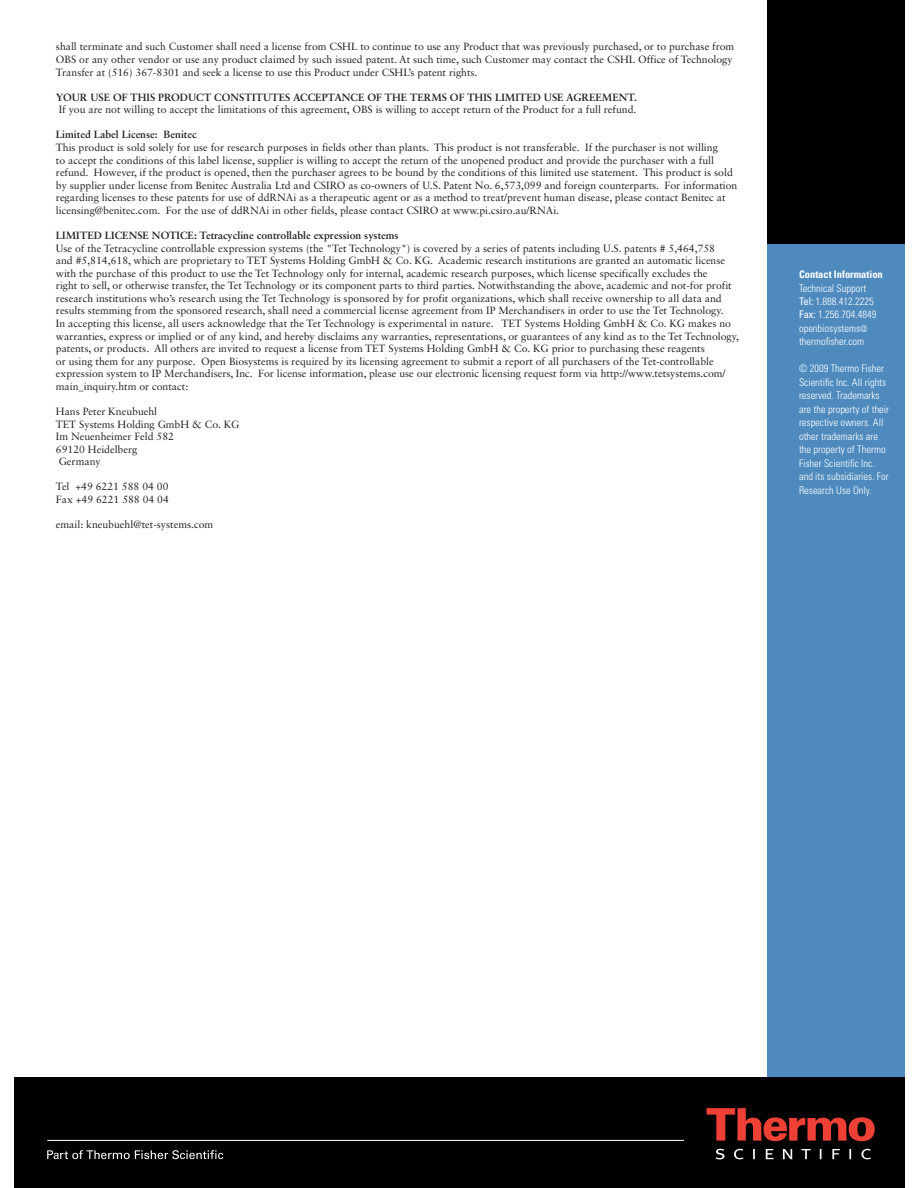
<style>
.page{position:relative;width:918px;height:1188px;background:#fff}
.page>*{position:absolute;margin:0;border:0;box-sizing:border-box;transform-origin:0 0}
.t1{font:10.5px/12.6px "Sabon LT Std";color:#231f20}
.t2{font:300 condensed 10.5px/13.5px "Univers LT Std";color:#fff}
.t3{font:700 10.5px "Sabon LT Std";color:#231f20}
.t4{font:700 condensed 10.5px "Univers LT Std";color:#fff}
.s1{font-weight:400}
.s2{font-size:9px}
</style>
<div class="page">
<div style="left:767px;top:243px;width:138px;height:945px;background:#4e8abe"></div>
<div style="left:767px;top:0;width:138px;height:243px;background:#000"></div>
<div style="left:14px;top:1078px;width:891px;height:110px;background:#000"></div>
<svg style="left:47px;top:1150px;width:176px;height:9px"></svg>
<svg style="left:707px;top:1108px;width:168px;height:33px"></svg>
<svg style="left:716px;top:1149px;width:155px;height:10px"></svg>
<hr style="left:47px;top:1140px;width:637px;height:1px;background:#fff">
<p class="t1" style="left:56px;top:41px;width:680px">shall terminate and such Customer shall need a license from CSHL to continue to use any Product that was previously purchased, or to purchase from<br>OBS or any other vendor or use any product claimed by such issued patent. At such time, such Customer may contact the CSHL Office of Technology<br>Transfer at (516) 367-8301 and seek a license to use this Product under CSHL’s patent rights.</p>
<p class="t3" style="left:56px;top:93px;width:583px">YOUR USE OF THIS PRODUCT CONSTITUTES ACCEPTANCE OF THE TERMS OF THIS LIMITED USE AGREEMENT.</p>
<p class="t1" style="left:59px;top:104px;width:579px">If you are not willing to accept the limitations of this agreement, OBS is willing to accept return of the Product for a full refund.</p>
<p class="t3" style="left:56px;top:130px;width:142px">Limited Label License: Benitec</p>
<p class="t1" style="left:56px;top:142px;width:683px">This product is sold solely for use for research purposes in fields other than plants. This product is not transferable. If the purchaser is not willing<br>to accept the conditions of this label license, supplier is willing to accept the return of the unopened product and provide the purchaser with a full refund. However, if the product is opened, then the purchaser agrees to be bound by the conditions of this limited use statement. This product is sold by supplier under license from Benitec Australia Ltd and CSIRO as co-owners of U.S. Patent No. 6,573,099 and foreign counterparts. For information regarding licenses to these patents for use of ddRNAi as a therapeutic agent or as a method to treat/prevent human disease, please contact Benitec at licensing@benitec.com. For the use of ddRNAi in other fields, please contact CSIRO at www.pi.csiro.au/RNAi.</p>
<p class="t3" style="left:56px;top:231px;width:344px">LIMITED LICENSE NOTICE: Tetracycline controllable expression systems</p>
<p class="t1" style="left:56px;top:243px;width:685px">Use of the Tetracycline controllable expression systems (the "Tet Technology") is covered by a series of patents including U.S. patents # 5,464,758<br>and #5,814,618, which are proprietary to TET Systems Holding GmbH &amp; Co. KG. Academic research institutions are granted an automatic license with the purchase of this product to use the Tet Technology only for internal, academic research purposes, which license specifically excludes the<br>right to sell, or otherwise transfer, the Tet Technology or its component parts to third parties. Notwithstanding the above, academic and not-for profit research institutions who’s research using the Tet Technology is sponsored by for profit organizations, which shall receive ownership to all data and results stemming from the sponsored research, shall need a commercial license agreement from IP Merchandisers in order to use the Tet Technology.<br>In accepting this license, all users acknowledge that the Tet Technology is experimental in nature. TET Systems Holding GmbH &amp; Co. KG makes no warranties, express or implied or of any kind, and hereby disclaims any warranties, representations, or guarantees of any kind as to the Tet Technology, patents, or products. All others are invited to request a license from TET Systems Holding GmbH &amp; Co. KG prior to purchasing these reagents<br>or using them for any purpose. Open Biosystems is required by its licensing agreement to submit a report of all purchasers of the Tet-controllable expression system to IP Merchandisers, Inc. For license information, please use our electronic licensing request form via http://www.tetsystems.com/ main_inquiry.htm or contact:</p>
<p class="t1" style="left:56px;top:406px;width:185px">Hans Peter Kneubuehl<br>TET Systems Holding GmbH &amp; Co. KG<br>Im Neuenheimer Feld 582<br>69120 Heidelberg<br>Germany</p>
<p class="t1" style="left:56px;top:481px;width:115px">Tel +49 6221 588 04 00<br>Fax +49 6221 588 04 04</p>
<p class="t1" style="left:56px;top:519px;width:159px">email: kneubuehl@tet-systems.com</p>
<p class="t4" style="left:799px;top:270px;width:85px">Contact Information</p>
<p class="t2" style="left:799px;top:282px;width:79px">Technical Support<br><span class="s1">Tel:</span> 1.888.412.2225<br><span class="s1">Fax:</span> 1.256.704.4849 openbiosystems<span class="s2">@ </span>thermofisher.com</p>
<p class="t2" style="left:799px;top:362px;width:92px">© 2009 Thermo Fisher<br>Scientific Inc. All rights reserved. Trademarks are the property of their respective owners. All other trademarks are the property of Thermo<br>Fisher Scientific Inc. and its subsidiaries. For<br>Research Use Only.</p>
</div>
